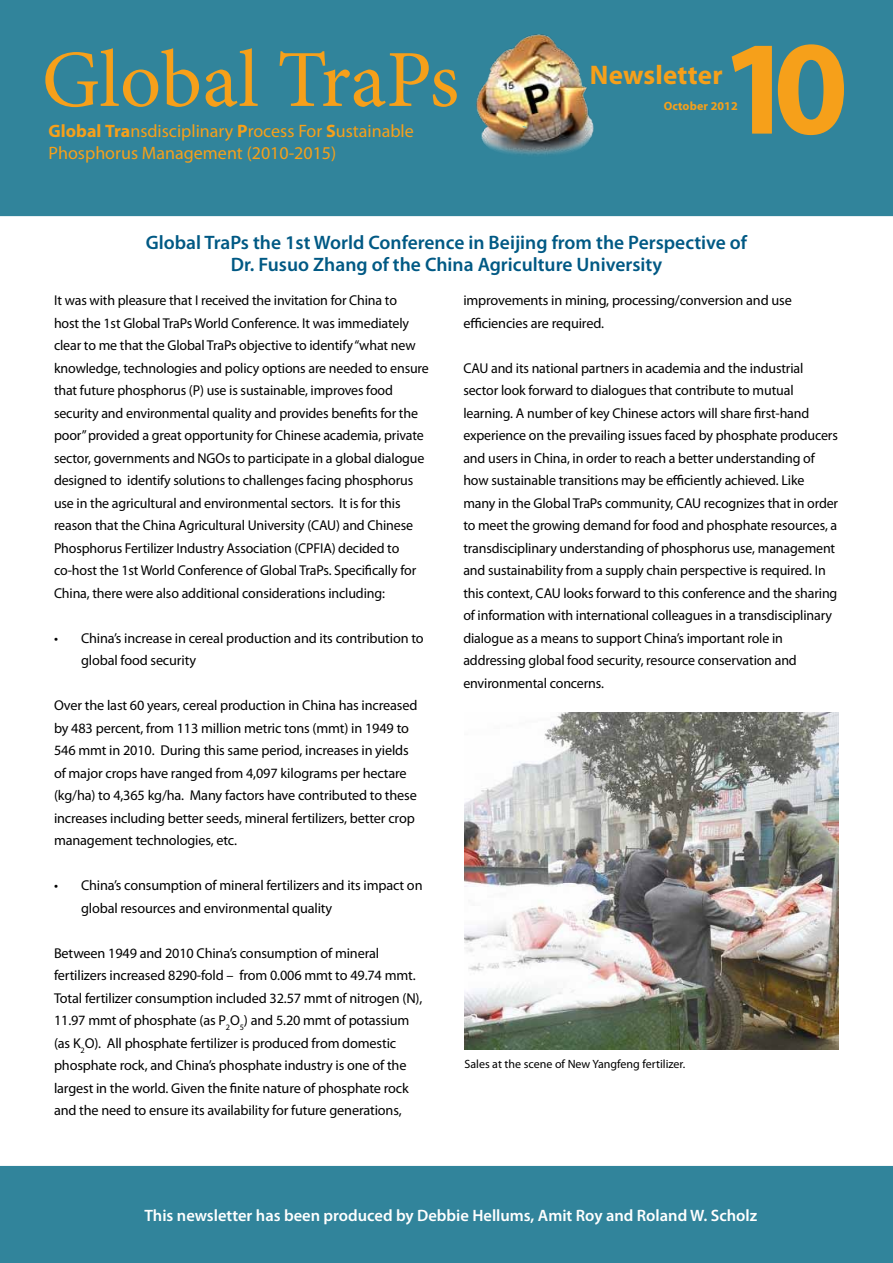
<style>
.page{position:relative;width:893px;height:1263px;background:#fff}
.page>*{position:absolute;margin:0;border:0;box-sizing:border-box;transform-origin:0 0}
.t1{font:700 135px "Myriad Pro";color:#f6a01a}
.t2{font:700 27px "Myriad Pro";letter-spacing:.01em;color:#f6a01a}
.t3{font:600 19.5px/22.5px "Myriad Pro";color:#005984;text-align:center}
.t4{font:18px/21.6px "Myriad Pro";color:#f6a01a}
.t5{font:600 16.5px "Myriad Pro";color:#fff}
.t6{font:14.25px/22.5px "Myriad Pro";letter-spacing:-.01em;color:#000}
.t7{font:12px "Myriad Pro";color:#000}
.t8{font:700 12px "Myriad Pro";letter-spacing:.01em;color:#f6a01a}
.s1{font-weight:700}
</style>
<div class="page">
<div style="left:0;top:0;width:893px;height:216px;background:#31849b"></div>
<img style="left:472px;top:27px;width:136px;height:136px">
<svg style="left:45px;top:48px;width:412px;height:59px;background:#608a7b"></svg>
<div style="left:0;top:1166px;width:893px;height:97px;background:#31849b"></div>
<img style="left:464px;top:713px;width:375px;height:337px">
<p class="t4" style="left:49px;top:120px;width:367px"><span class="s1">Global Tra</span>nsdisciplinary <span class="s1">P</span>rocess For <span class="s1">S</span>ustainable<br>Phosphorus Management (2010-2015)</p>
<h1 class="t1" style="left:720px;top:0;width:130px">10</h1>
<h2 class="t2" style="left:590px;top:57px;width:134px">Newsletter</h2>
<p class="t8" style="left:664px;top:98px;width:75px">October 2012</p>
<h3 class="t3" style="left:146px;top:230px;width:603px">Global TraPs the 1st World Conference in Beijing from the Perspective of<br>Dr. Fusuo Zhang of the China Agriculture University</h3>
<p class="t6" style="left:54px;top:289px;width:376px">It was with pleasure that I received the invitation for China to<br>host the 1st Global TraPs World Conference. It was immediately clear to me that the Global TraPs objective to identify “what new knowledge, technologies and policy options are needed to ensure that future phosphorus (P) use is sustainable, improves food security and environmental quality and provides benefits for the poor” provided a great opportunity for Chinese academia, private sector, governments and NGOs to participate in a global dialogue designed to identify solutions to challenges facing phosphorus use in the agricultural and environmental sectors. It is for this reason that the China Agricultural University (CAU) and Chinese Phosphorus Fertilizer Industry Association (CPFIA) decided to co-host the 1st World Conference of Global TraPs. Specifically for China, there were also additional considerations including:</p>
<p class="t6" style="left:81px;top:626px;width:344px;text-indent:-27px">• China’s increase in cereal production and its contribution to global food security</p>
<p class="t6" style="left:54px;top:694px;width:365px">Over the last 60 years, cereal production in China has increased by 483 percent, from 113 million metric tons (mmt) in 1949 to 546 mmt in 2010. During this same period, increases in yields of major crops have ranged from 4,097 kilograms per hectare (kg/ha) to 4,365 kg/ha. Many factors have contributed to these increases including better seeds, mineral fertilizers, better crop management technologies, etc.</p>
<p class="t6" style="left:81px;top:874px;width:343px;text-indent:-27px">• China’s consumption of mineral fertilizers and its impact on global resources and environmental quality</p>
<p class="t6" style="left:54px;top:941px;width:370px">Between 1949 and 2010 China’s consumption of mineral fertilizers increased 8290-fold – from 0.006 mmt to 49.74 mmt.<br>Total fertilizer consumption included 32.57 mmt of nitrogen (N), 11.97 mmt of phosphate (as P<sub>2</sub>O<sub>5</sub>) and 5.20 mmt of potassium (as K<sub>2</sub>O). All phosphate fertilizer is produced from domestic phosphate rock, and China’s phosphate industry is one of the largest in the world. Given the finite nature of phosphate rock and the need to ensure its availability for future generations,</p>
<p class="t6" style="left:463px;top:289px;width:330px">improvements in mining, processing/conversion and use efficiencies are required.</p>
<p class="t6" style="left:463px;top:356px;width:376px">CAU and its national partners in academia and the industrial sector look forward to dialogues that contribute to mutual learning. A number of key Chinese actors will share first-hand experience on the prevailing issues faced by phosphate producers and users in China, in order to reach a better understanding of how sustainable transitions may be efficiently achieved. Like many in the Global TraPs community, CAU recognizes that in order to meet the growing demand for food and phosphate resources, a transdisciplinary understanding of phosphorus use, management and sustainability from a supply chain perspective is required. In this context, CAU looks forward to this conference and the sharing of information with international colleagues in a transdisciplinary dialogue as a means to support China’s important role in addressing global food security, resource conservation and environmental concerns.</p>
<p class="t7" style="left:464px;top:1056px;width:222px">Sales at the scene of New Yangfeng fertilizer.</p>
<p class="t5" style="left:144px;top:1205px;width:614px">This newsletter has been produced by Debbie Hellums, Amit Roy and Roland W. Scholz</p>
</div>
